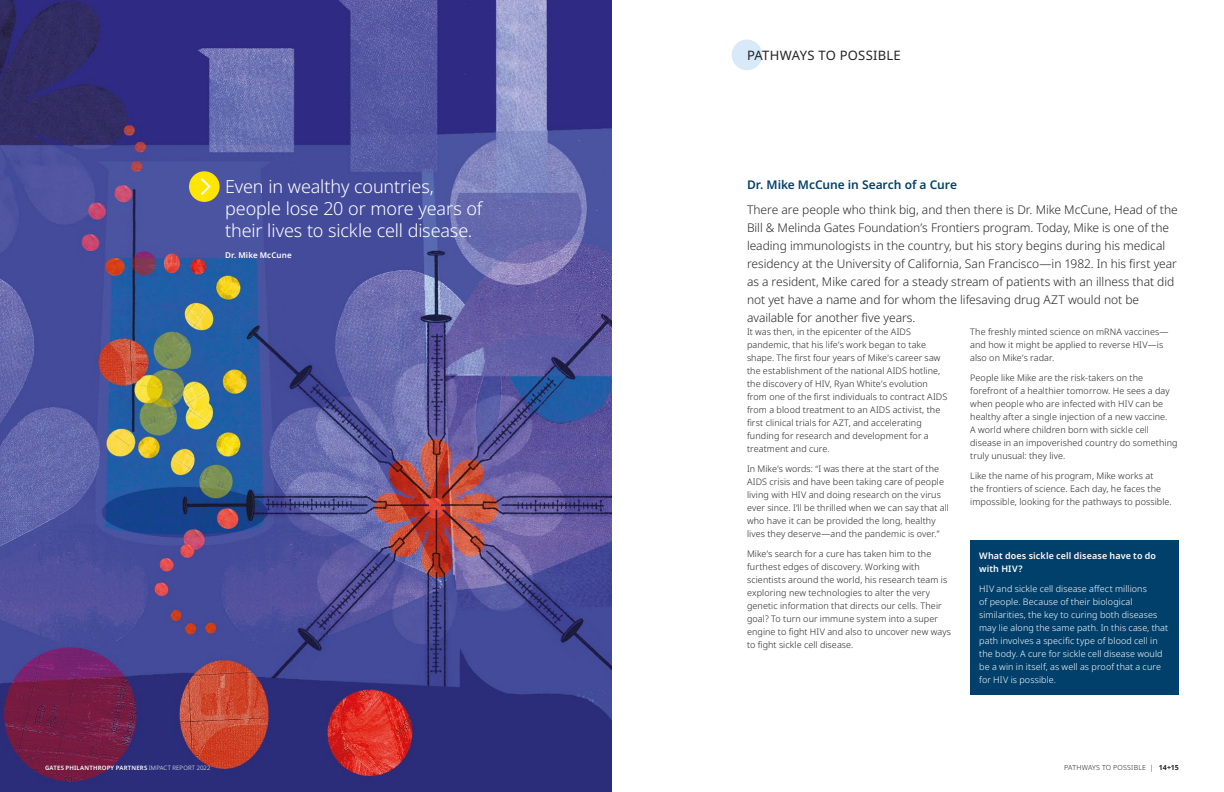
<style>
.page{position:relative;width:1224px;height:792px;background:#fff}
.page>*{position:absolute;margin:0;border:0;box-sizing:border-box;transform-origin:0 0}
.t1{font:300 18px/22px "Noto Sans";letter-spacing:-.005em;color:#fff}
.t2{font:13px "Noto Sans";letter-spacing:.02em;color:#232423}
.t3{font:300 12px/18px "Noto Sans";letter-spacing:-.005em;color:#232423}
.t4{font:600 12px "Noto Sans";letter-spacing:-.005em;color:#00406b}
.t5{font:300 9px/13px "Noto Sans";letter-spacing:.01em;color:#232423}
.t6{font:300 9px/13px "Noto Sans";letter-spacing:.01em;color:#fff}
.t7{font:600 9px/13px "Noto Sans";letter-spacing:.01em;color:#fff}
.t8{font:600 8px "Noto Sans";letter-spacing:.015em;color:#fff}
.t9{font:300 7px "Noto Sans";letter-spacing:.035em;color:#232423}
.t10{font:600 6px "Noto Sans";letter-spacing:.03em;color:#fff}
.s1{font-weight:300}
.s2{font-weight:700}
</style>
<div class="page">
<img style="left:0;top:0;width:612px;height:792px">
<div style="left:970px;top:540px;width:209px;height:43px;background:#00406b"></div>
<div style="left:970px;top:573px;width:209px;height:122px;background:#00406b"></div>
<div style="left:189px;top:171px;width:31px;height:31px;background:#ffe600;border-radius:50%"></div>
<svg style="left:201px;top:178px;width:10px;height:17px"></svg>
<div style="left:732px;top:40px;width:30px;height:30px;background:#d8eafa;border-radius:50%"></div>
<p class="t1" style="left:225px;top:175px;width:259px">Even in wealthy countries, people lose 20 or more years of their lives to sickle cell disease.</p>
<p class="t8" style="left:225px;top:249px;width:68px">Dr. Mike McCune</p>
<p class="t2" style="left:747px;top:46px;width:155px">PATHWAYS TO POSSIBLE</p>
<p class="t4" style="left:747px;top:176px;width:212px">Dr. Mike McCune in Search of a Cure</p>
<p class="t3" style="left:747px;top:201px;width:432px">There are people who think big, and then there is Dr. Mike McCune, Head of the Bill &amp; Melinda Gates Foundation’s Frontiers program. Today, Mike is one of the leading immunologists in the country, but his story begins during his medical residency at the University of California, San Francisco—in 1982. In his first year as a resident, Mike cared for a steady stream of patients with an illness that did not yet have a name and for whom the lifesaving drug AZT would not be available for another five years.</p>
<p class="t5" style="left:747px;top:325px;width:202px">It was then, in the epicenter of the AIDS pandemic, that his life’s work began to take shape. The first four years of Mike’s career saw the establishment of the national AIDS hotline, the discovery of HIV, Ryan White’s evolution from one of the first individuals to contract AIDS from a blood treatment to an AIDS activist, the first clinical trials for AZT, and accelerating funding for research and development for a treatment and cure.</p>
<p class="t5" style="left:747px;top:462px;width:204px">In Mike’s words: “I was there at the start of the AIDS crisis and have been taking care of people living with HIV and doing research on the virus ever since. I’ll be thrilled when we can say that all who have it can be provided the long, healthy lives they deserve—and the pandemic is over.”</p>
<p class="t5" style="left:747px;top:548px;width:206px">Mike’s search for a cure has taken him to the furthest edges of discovery. Working with scientists around the world, his research team is exploring new technologies to alter the very genetic information that directs our cells. Their goal? To turn our immune system into a super engine to fight HIV and also to uncover new ways to fight sickle cell disease.</p>
<p class="t5" style="left:970px;top:325px;width:200px">The freshly minted science on mRNA vaccines— and how it might be applied to reverse HIV—is also on Mike’s radar.</p>
<p class="t5" style="left:970px;top:371px;width:209px">People like Mike are the risk-takers on the forefront of a healthier tomorrow. He sees a day when people who are infected with HIV can be healthy after a single injection of a new vaccine.<br>A world where children born with sickle cell disease in an impoverished country do something truly unusual: they live.</p>
<p class="t5" style="left:970px;top:470px;width:203px">Like the name of his program, Mike works at<br>the frontiers of science. Each day, he faces the impossible, looking for the pathways to possible.</p>
<p class="t7" style="left:979px;top:549px;width:178px">What does sickle cell disease have to do with HIV?</p>
<p class="t6" style="left:979px;top:582px;width:191px">HIV and sickle cell disease affect millions<br>of people. Because of their biological similarities, the key to curing both diseases may lie along the same path. In this case, that path involves a specific type of blood cell in the body. A cure for sickle cell disease would be a win in itself, as well as proof that a cure for HIV is possible.</p>
<p class="t10" style="left:45px;top:763px;width:167px">GATES PHILANTHROPY PARTNERS <span class="s1">IMPACT REPORT 2022</span></p>
<p class="t9" style="left:1064px;top:763px;width:116px">PATHWAYS TO POSSIBLE | <span class="s2">14+15</span></p>
</div>
